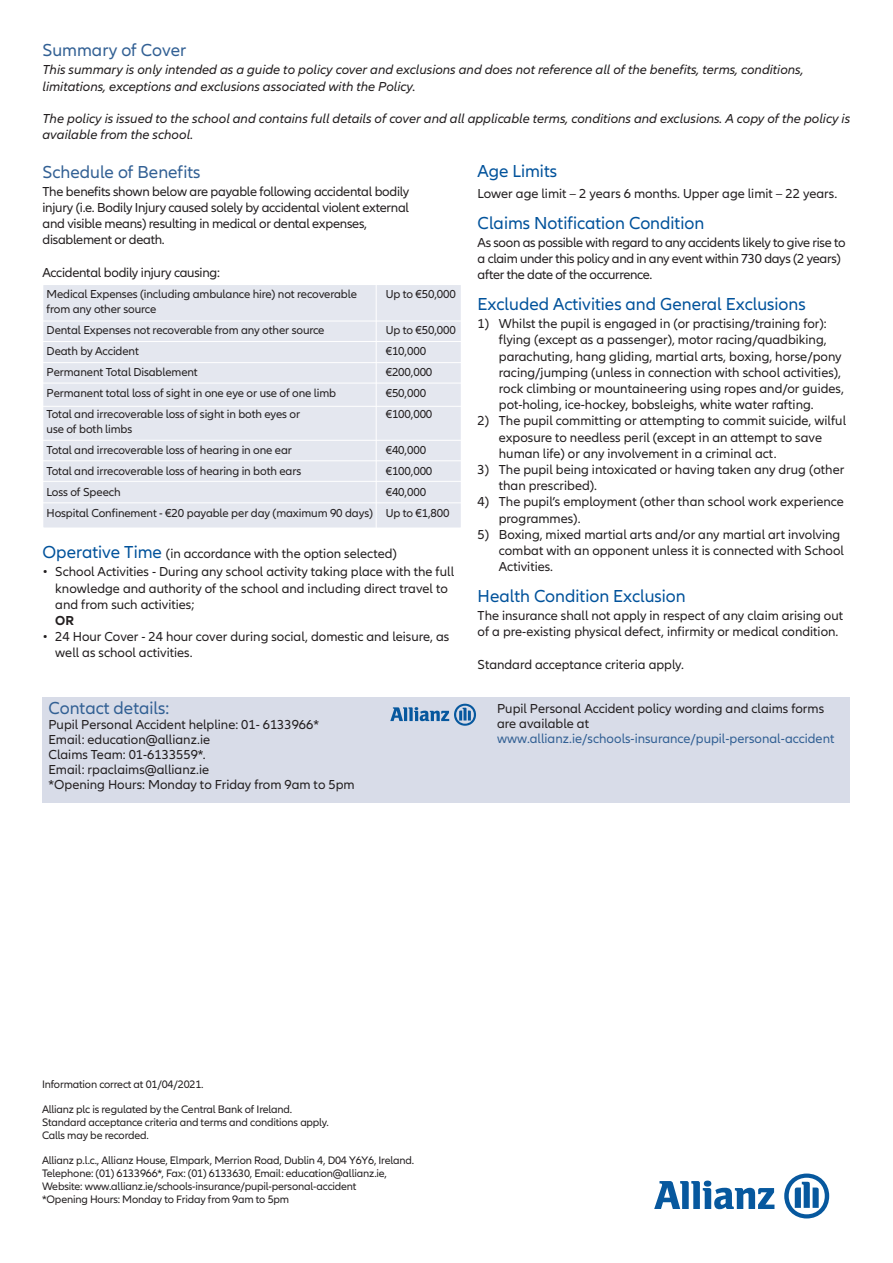
<style>
.page{position:relative;width:893px;height:1263px;background:#fff}
.page>*{position:absolute;margin:0;border:0;box-sizing:border-box;transform-origin:0 0}
.t1{font:18px "Allianz Neo";color:#01529b}
.t2{font:18px "Allianz Neo";color:#326094}
.t3{font:13.5px/16.2px "Allianz Neo";color:#231f20}
.t4{font:italic 13.5px/16.2px "Allianz Neo";color:#231f20}
.t5{font:13.5px/16.2px "Allianz Neo";letter-spacing:-.02em;color:#231f20}
.t6{font:13.5px/16.2px "Allianz Neo";letter-spacing:-.025em;color:#231f20}
.t7{font:13.5px "Allianz Neo";color:#326094}
.t8{font:700 13.5px "Allianz Neo";color:#231f20}
.t9{font:12px/21px "Allianz Neo";letter-spacing:-.01em;color:#231f20}
.t10{font:11.25px/12.8px "Allianz Neo";letter-spacing:-.015em;color:#231f20}
.s1{font-size:18px;color:#01529b}
</style>
<div class="page">
<div style="left:43px;top:697px;width:807px;height:106px;background:#d8dce8"></div>
<div style="left:43px;top:285px;width:418px;height:243px;background:#e4e7ef"></div>
<div style="left:43px;top:284px;width:419px;height:244px;border:1px solid #fff"></div>
<hr style="left:43px;top:321px;width:419px;height:1px;background:#fff">
<hr style="left:43px;top:341px;width:419px;height:1px;background:#fff">
<hr style="left:43px;top:362px;width:419px;height:1px;background:#fff">
<hr style="left:43px;top:383px;width:419px;height:1px;background:#fff">
<hr style="left:43px;top:406px;width:419px;height:1px;background:#fff">
<hr style="left:43px;top:440px;width:419px;height:1px;background:#fff">
<hr style="left:43px;top:460px;width:419px;height:1px;background:#fff">
<hr style="left:43px;top:481px;width:419px;height:1px;background:#fff">
<hr style="left:43px;top:502px;width:419px;height:1px;background:#fff">
<hr style="left:376px;top:281px;width:1px;height:247px;background:#fff">
<svg style="left:654px;top:1180px;width:120px;height:29px"></svg>
<svg style="left:784px;top:1173px;width:45px;height:45px"></svg>
<svg style="left:390px;top:704px;width:86px;height:22px"></svg>
<h1 class="t2" style="left:43px;top:44px;width:145px">Summary of Cover</h1>
<p class="t4" style="left:43px;top:63px;width:763px">This summary is only intended as a guide to policy cover and exclusions and does not reference all of the benefits, terms, conditions, limitations, exceptions and exclusions associated with the Policy.</p>
<p class="t4" style="left:43px;top:111px;width:809px">The policy is issued to the school and contains full details of cover and all applicable terms, conditions and exclusions. A copy of the policy is available from the school.</p>
<h1 class="t2" style="left:43px;top:165px;width:159px">Schedule of Benefits</h1>
<p class="t5" style="left:43px;top:184px;width:368px">The benefits shown below are payable following accidental bodily injury (i.e. Bodily Injury caused solely by accidental violent external and visible means) resulting in medical or dental expenses, disablement or death.</p>
<p class="t5" style="left:43px;top:265px;width:179px">Accidental bodily injury causing:</p>
<p class="t9" style="left:47px;top:284px;width:312px">Medical Expenses (including ambulance hire) not recoverable</p>
<p class="t9" style="left:386px;top:284px;width:72px">Up to €50,000</p>
<p class="t9" style="left:47px;top:299px;width:280px">from any other source<br>Dental Expenses not recoverable from any other source</p>
<p class="t9" style="left:386px;top:320px;width:72px">Up to €50,000</p>
<p class="t9" style="left:47px;top:341px;width:94px">Death by Accident</p>
<p class="t9" style="left:386px;top:341px;width:42px">€10,000</p>
<p class="t9" style="left:47px;top:362px;width:153px">Permanent Total Disablement</p>
<p class="t9" style="left:386px;top:362px;width:48px">€200,000</p>
<p class="t9" style="left:47px;top:383px;width:291px">Permanent total loss of sight in one eye or use of one limb</p>
<p class="t9" style="left:386px;top:383px;width:42px">€50,000</p>
<p class="t9" style="left:47px;top:404px;width:255px">Total and irrecoverable loss of sight in both eyes or</p>
<p class="t9" style="left:386px;top:404px;width:48px">€100,000</p>
<p class="t9" style="left:47px;top:419px;width:247px">use of both limbs<br>Total and irrecoverable loss of hearing in one ear</p>
<p class="t9" style="left:386px;top:440px;width:42px">€40,000</p>
<p class="t9" style="left:47px;top:461px;width:256px">Total and irrecoverable loss of hearing in both ears</p>
<p class="t9" style="left:386px;top:461px;width:48px">€100,000</p>
<p class="t9" style="left:47px;top:482px;width:76px">Loss of Speech</p>
<p class="t9" style="left:47px;top:482px;width:404px;text-indent:339px">€40,000<br>Hospital Confinement - €20 payable per day (maximum 90 days) Up to €1,800</p>
<p class="t3" style="left:43px;top:547px;width:356px"><span class="s1">Operative Time</span> (in accordance with the option selected)</p>
<p class="t3" style="left:55px;top:565px;width:400px;text-indent:-13px">• School Activities - During any school activity taking place with the full knowledge and authority of the school and including direct travel to and from such activities;</p>
<p class="t8" style="left:55px;top:616px;width:20px">OR</p>
<p class="t3" style="left:55px;top:630px;width:395px;text-indent:-13px">• 24 Hour Cover - 24 hour cover during social, domestic and leisure, as well as school activities.</p>
<h1 class="t2" style="left:49px;top:701px;width:122px">Contact details:</h1>
<p class="t3" style="left:49px;top:718px;width:308px;line-height:15px">Pupil Personal Accident helpline: 01- 6133966* Email: education@allianz.ie<br>Claims Team: 01-6133559*.<br>Email: rpaclaims@allianz.ie<br>*Opening Hours: Monday to Friday from 9am to 5pm</p>
<h1 class="t1" style="left:478px;top:164px;width:81px">Age Limits</h1>
<p class="t3" style="left:478px;top:187px;width:361px">Lower age limit – 2 years 6 months. Upper age limit – 22 years.</p>
<h1 class="t1" style="left:478px;top:216px;width:228px">Claims Notification Condition</h1>
<p class="t6" style="left:478px;top:235px;width:369px">As soon as possible with regard to any accidents likely to give rise to a claim under this policy and in any event within 730 days (2 years) after the date of the occurrence.</p>
<h1 class="t1" style="left:478px;top:297px;width:330px">Excluded Activities and General Exclusions</h1>
<p class="t3" style="left:499px;top:316px;width:347px;text-indent:-21px">1) Whilst the pupil is engaged in (or practising/training for): flying (except as a passenger), motor racing/quadbiking, parachuting, hang gliding, martial arts, boxing, horse/pony racing/jumping (unless in connection with school activities), rock climbing or mountaineering using ropes and/or guides, pot-holing, ice-hockey, bobsleighs, white water rafting.</p>
<p class="t3" style="left:499px;top:414px;width:349px;text-indent:-21px">2) The pupil committing or attempting to commit suicide, wilful exposure to needless peril (except in an attempt to save human life) or any involvement in a criminal act.</p>
<p class="t3" style="left:499px;top:462px;width:347px;text-indent:-21px">3) The pupil being intoxicated or having taken any drug (other than prescribed).</p>
<p class="t3" style="left:499px;top:495px;width:347px;text-indent:-21px">4) The pupil’s employment (other than school work experience programmes).</p>
<p class="t3" style="left:499px;top:527px;width:347px;text-indent:-21px">5) Boxing, mixed martial arts and/or any martial art involving combat with an opponent unless it is connected with School<br>Activities.</p>
<h1 class="t1" style="left:478px;top:589px;width:210px">Health Condition Exclusion</h1>
<p class="t3" style="left:478px;top:608px;width:367px">The insurance shall not apply in respect of any claim arising out of a pre-existing physical defect, infirmity or medical condition.</p>
<p class="t3" style="left:478px;top:657px;width:208px">Standard acceptance criteria apply.</p>
<p class="t3" style="left:497px;top:702px;width:329px;line-height:15px">Pupil Personal Accident policy wording and claims forms are available at</p>
<p class="t7" style="left:497px;top:733px;width:339px">www.allianz.ie/schools-insurance/pupil-personal-accident</p>
<p class="t10" style="left:42px;top:1078px;width:163px">Information correct at 01/04/2021.</p>
<p class="t10" style="left:42px;top:1104px;width:288px">Allianz plc is regulated by the Central Bank of Ireland.<br>Standard acceptance criteria and terms and conditions apply.<br>Calls may be recorded.</p>
<p class="t10" style="left:42px;top:1155px;width:374px">Allianz p.l.c., Allianz House, Elmpark, Merrion Road, Dublin 4, D04 Y6Y6, Ireland.<br>Telephone: (01) 6133966*, Fax: (01) 6133630, Email: education@allianz.ie, Website: www.allianz.ie/schools-insurance/pupil-personal-accident<br>*Opening Hours: Monday to Friday from 9am to 5pm</p>
</div>
